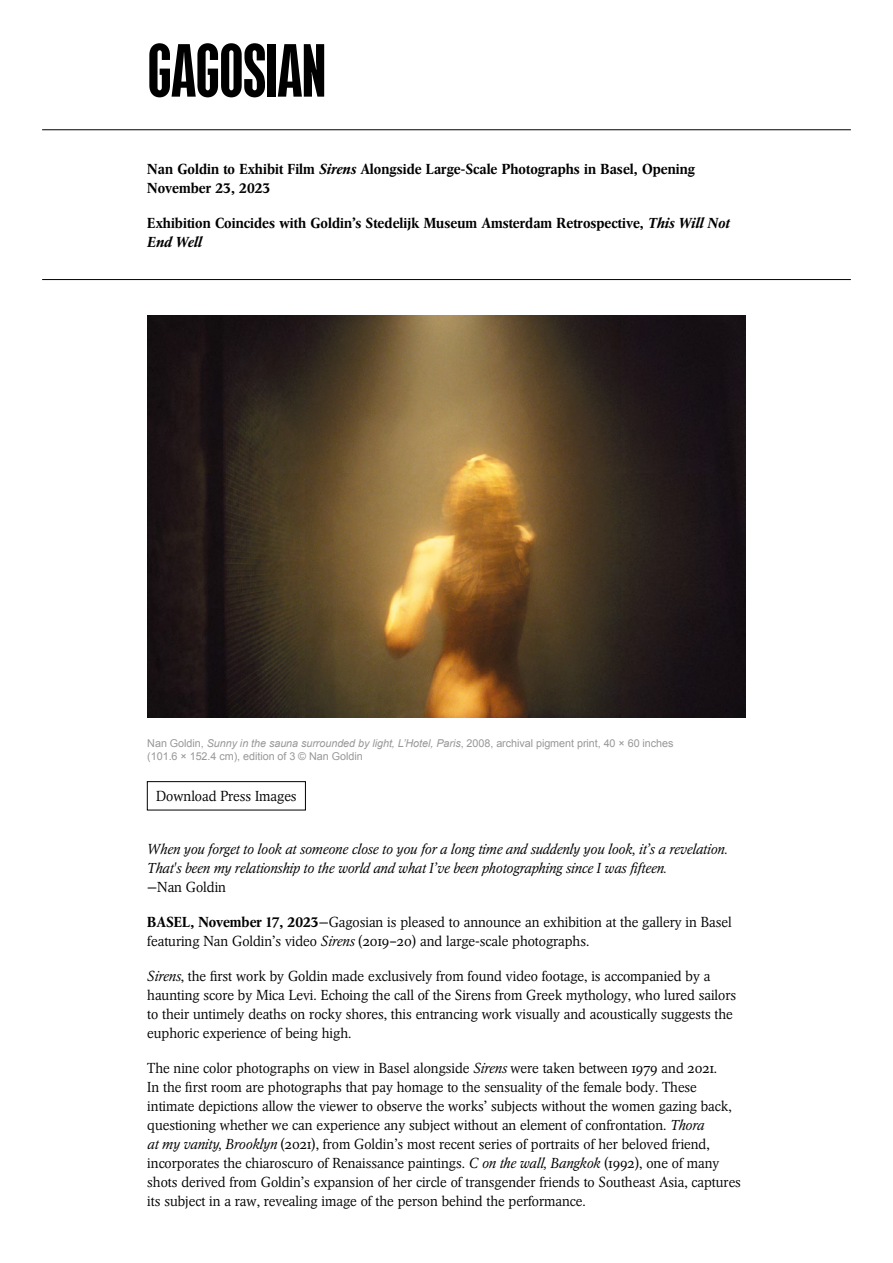
<style>
.page{position:relative;width:893px;height:1263px;background:#fff}
.page>*{position:absolute;margin:0;border:0;box-sizing:border-box;transform-origin:0 0}
.t1{font:75px "GAGOSIANHEADLINE";color:#000}
.t2{font:300 14.4px/19px "Arena New BQ";color:#000}
.t3{font:500 14.4px/19px "Arena New BQ";letter-spacing:.005em;color:#000}
.t4{font:italic 300 14.4px/19px "Arena New BQ";color:#000}
.t5{font:10.8px/12.9px "Arial";letter-spacing:-.005em;color:#989899}
.s1{font-style:italic}
.s2{font-weight:500}
</style>
<div class="page">
<hr style="left:42px;top:129px;width:809px;height:1px;background:#000">
<img style="left:147px;top:315px;width:599px;height:402px">
<hr style="left:42px;top:279px;width:809px;height:1px;background:#000">
<div style="left:147px;top:781px;width:159px;height:29px;border:1px solid #000"></div>
<h1 class="t1" style="left:148px;top:39px;width:180px">GAGOSIAN</h1>
<p class="t3" style="left:147px;top:159px;width:549px">Nan Goldin to Exhibit Film <span class="s1">Sirens</span> Alongside Large-Scale Photographs in Basel, Opening<br>November 23, 2023</p>
<p class="t3" style="left:147px;top:213px;width:584px">Exhibition Coincides with Goldin’s Stedelijk Museum Amsterdam Retrospective, <span class="s1">This Will Not<br>End Well</span></p>
<p class="t5" style="left:147px;top:737px;width:528px">Nan Goldin, <span class="s1">Sunny in the sauna surrounded by light, L’Hotel, Paris</span>, 2008, archival pigment print, 40 × 60 inches (101.6 × 152.4 cm), edition of 3 © Nan Goldin</p>
<p class="t2" style="left:156px;top:787px;width:142px">Download Press Images</p>
<p class="t4" style="left:147px;top:839px;width:582px">When you forget to look at someone close to you for a long time and suddenly you look, it’s a revelation.<br>That's been my relationship to the world and what I’ve been photographing since I was fifteen.</p>
<p class="t2" style="left:147px;top:878px;width:80px">—Nan Goldin</p>
<p class="t2" style="left:147px;top:912px;width:586px"><span class="s2">BASEL, November 17, 2023</span>—Gagosian is pleased to announce an exhibition at the gallery in Basel featuring Nan Goldin’s video <span class="s1">Sirens</span> (2019–20) and large-scale photographs.</p>
<p class="t2" style="left:147px;top:966px;width:590px"><span class="s1">Sirens</span>, the first work by Goldin made exclusively from found video footage, is accompanied by a haunting score by Mica Levi. Echoing the call of the Sirens from Greek mythology, who lured sailors to their untimely deaths on rocky shores, this entrancing work visually and acoustically suggests the euphoric experience of being high.</p>
<p class="t2" style="left:147px;top:1059px;width:595px">The nine color photographs on view in Basel alongside <span class="s1">Sirens</span> were taken between 1979 and 2021.<br>In the first room are photographs that pay homage to the sensuality of the female body. These intimate depictions allow the viewer to observe the works’ subjects without the women gazing back, questioning whether we can experience any subject without an element of confrontation. <span class="s1">Thora<br>at my vanity, Brooklyn</span> (2021), from Goldin’s most recent series of portraits of her beloved friend, incorporates the chiaroscuro of Renaissance paintings. <span class="s1">C on the wall, Bangkok</span> (1992), one of many shots derived from Goldin’s expansion of her circle of transgender friends to Southeast Asia, captures its subject in a raw, revealing image of the person behind the performance.</p>
</div>
